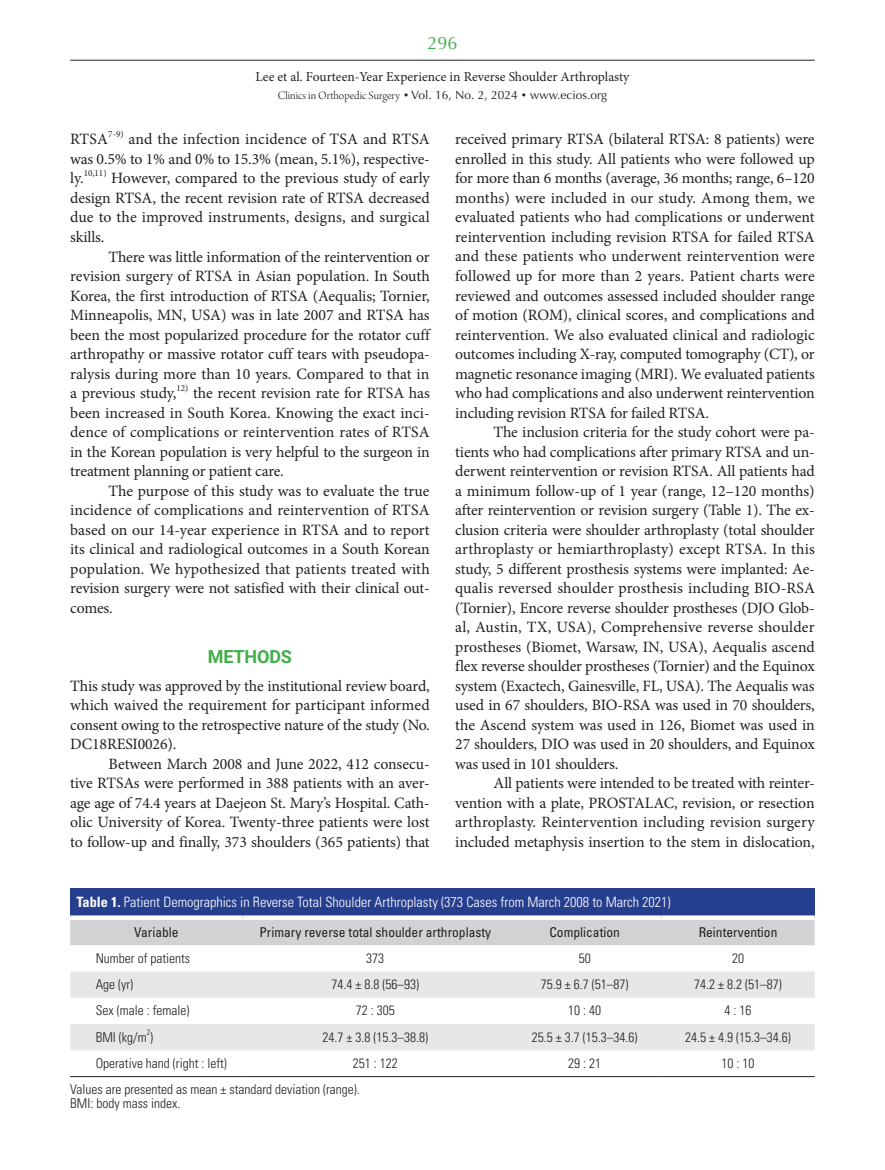
<style>
.page{position:relative;width:885px;height:1170px;background:#fff}
.page>*{position:absolute;margin:0;border:0;box-sizing:border-box;transform-origin:0 0}
.t1{font:700 18px "Roboto";letter-spacing:-.01em;color:#40ae49}
.t2{font:18px "Optima LT Std";color:#40ae49}
.t3{font:15.75px/19.5px "Minion Pro";letter-spacing:-.01em;color:#231f20;text-align:justify}
.t4{font:300 condensed 14.25px "Univers LT Std";color:#fff}
.t5{font:300 condensed 13.5px/13.5px "Univers LT Std";color:#231f20}
.t6{font:condensed 13.5px "Univers LT Std";color:#231f20}
.t7{font:13.5px "Minion Pro";color:#231f20}
.t8{font:12px "Optima LT Std";color:#231f20}
.t9{font:9.15px "Minion Pro";color:#231f20}
.t10{font:300 condensed 7.8px "Univers LT Std";color:#231f20}
.s1{font-family:"Arno Pro Light Display"}
.s2{font-size:9px}
.s3{font-weight:700}
</style>
<div class="page">
<hr style="left:70px;top:60px;width:744px;height:1px;background:#231f20">
<div style="left:70px;top:888px;width:744px;height:29px;background:#253f8e"></div>
<div style="left:70px;top:919px;width:744px;height:26px;background:#d1d2d4"></div>
<svg style="left:70px;top:971px;width:744px;height:79px;fill:#e6e7e9"></svg>
<svg style="left:70px;top:915px;width:172px;height:3px"></svg>
<svg style="left:242px;top:915px;width:266px;height:4px"></svg>
<svg style="left:508px;top:915px;width:153px;height:2px"></svg>
<svg style="left:661px;top:915px;width:153px;height:4px"></svg>
<hr style="left:70px;top:1076px;width:172px;height:1px;background:#231f20">
<hr style="left:242px;top:1076px;width:266px;height:1px;background:#231f20">
<hr style="left:508px;top:1076px;width:153px;height:1px;background:#231f20">
<hr style="left:661px;top:1076px;width:153px;height:1px;background:#231f20">
<p class="t2" style="left:427px;top:32px;width:32px">296</p>
<p class="t7" style="left:255px;top:68px;width:375px">Lee et al. Fourteen-Year Experience in Reverse Shoulder Arthroplasty</p>
<p class="t8" style="left:278px;top:88px;width:331px"><span class="s1">Clinics in Orthopedic Surgery</span> <span class="s2">•</span> Vol. 16, No. 2, 2024 <span class="s2">•</span> www.ecios.org</p>
<p class="t3" style="left:70px;top:130px;width:39px">RTSA</p>
<p class="t9" style="left:108px;top:128px;width:17px">7-9)</p>
<p class="t3" style="left:70px;top:130px;width:361px;text-indent:58px">and the infection incidence of TSA and RTSA was 0.5% to 1% and 0% to 15.3% (mean, 5.1%), respective&shy;ly.</p>
<p class="t9" style="left:84px;top:167px;width:24px">10,11)</p>
<p class="t3" style="left:70px;top:169px;width:361px;text-indent:41px">However, compared to the previous study of early design RTSA, the recent revision rate of RTSA decreased due to the improved instruments, designs, and surgical skills.</p>
<p class="t3" style="left:70px;top:247px;width:361px;text-indent:38px">There was little information of the reintervention or revision surgery of RTSA in Asian population. In South Korea, the first introduction of RTSA (Aequalis; Tornier, Minneapolis, MN, USA) was in late 2007 and RTSA has been the most popularized procedure for the rotator cuff arthropathy or massive rotator cuff tears with pseudopa&shy;ralysis during more than 10 years. Compared to that in a previous study,</p>
<p class="t9" style="left:176px;top:381px;width:13px">12)</p>
<p class="t3" style="left:70px;top:383px;width:361px;text-indent:123px">the recent revision rate for RTSA has been increased in South Korea. Knowing the exact inci&shy;dence of complications or reintervention rates of RTSA in the Korean population is very helpful to the surgeon in treatment planning or patient care.</p>
<p class="t3" style="left:70px;top:481px;width:361px;text-indent:38px">The purpose of this study was to evaluate the true incidence of complications and reintervention of RTSA based on our 14-year experience in RTSA and to report its clinical and radiological outcomes in a South Korean population. We hypothesized that patients treated with revision surgery were not satisfied with their clinical out&shy;comes.</p>
<p class="t1" style="left:208px;top:644px;width:86px">METHODS</p>
<p class="t3" style="left:70px;top:676px;width:361px">This study was approved by the institutional review board, which waived the requirement for participant informed consent owing to the retrospective nature of the study (No.<br>DC18RESI0026).</p>
<p class="t3" style="left:70px;top:754px;width:361px;text-indent:38px">Between March 2008 and June 2022, 412 consecu&shy;tive RTSAs were performed in 388 patients with an aver&shy;age age of 74.4 years at Daejeon St. Mary’s Hospital. Cath&shy;olic University of Korea. Twenty-three patients were lost to follow-up and finally, 373 shoulders (365 patients) that</p>
<p class="t3" style="left:455px;top:130px;width:361px">received primary RTSA (bilateral RTSA: 8 patients) were enrolled in this study. All patients who were followed up for more than 6 months (average, 36 months; range, 6–120 months) were included in our study. Among them, we evaluated patients who had complications or underwent reintervention including revision RTSA for failed RTSA and these patients who underwent reintervention were followed up for more than 2 years. Patient charts were reviewed and outcomes assessed included shoulder range of motion (ROM), clinical scores, and complications and reintervention. We also evaluated clinical and radiologic outcomes including X-ray, computed tomography (CT), or magnetic resonance imaging (MRI). We evaluated patients who had complications and also underwent reintervention including revision RTSA for failed RTSA.</p>
<p class="t3" style="left:455px;top:422px;width:361px;text-indent:38px">The inclusion criteria for the study cohort were pa&shy;tients who had complications after primary RTSA and un&shy;derwent reintervention or revision RTSA. All patients had a minimum follow-up of 1 year (range, 12–120 months) after reintervention or revision surgery (Table 1). The ex&shy;clusion criteria were shoulder arthroplasty (total shoulder arthroplasty or hemiarthroplasty) except RTSA. In this study, 5 different prosthesis systems were implanted: Ae&shy;qualis reversed shoulder prosthesis including BIO-RSA (Tornier), Encore reverse shoulder prostheses (DJO Glob&shy;al, Austin, TX, USA), Comprehensive reverse shoulder prostheses (Biomet, Warsaw, IN, USA), Aequalis ascend flex reverse shoulder prostheses (Tornier) and the Equinox system (Exactech, Gainesville, FL, USA). The Aequalis was used in 67 shoulders, BIO-RSA was used in 70 shoulders, the Ascend system was used in 126, Biomet was used in 27 shoulders, DIO was used in 20 shoulders, and Equinox was used in 101 shoulders.</p>
<p class="t3" style="left:455px;top:773px;width:361px;text-indent:38px">All patients were intended to be treated with reinter&shy;vention with a plate, PROSTALAC, revision, or resection arthroplasty. Reintervention including revision surgery included metaphysis insertion to the stem in dislocation,</p>
<p class="t4" style="left:77px;top:893px;width:595px"><span class="s3">Table 1.</span> Patient Demographics in Reverse Total Shoulder Arthroplasty (373 Cases from March 2008 to March 2021)</p>
<p class="t6" style="left:134px;top:923px;width:46px">Variable</p>
<p class="t6" style="left:259px;top:923px;width:233px">Primary reverse total shoulder arthroplasty</p>
<p class="t6" style="left:549px;top:923px;width:72px">Complication</p>
<p class="t6" style="left:698px;top:923px;width:80px">Reintervention</p>
<p class="t5" style="left:96px;top:951px;width:96px">Number of patients</p>
<p class="t5" style="left:366px;top:951px;width:19px">373</p>
<p class="t5" style="left:578px;top:951px;width:13px">50</p>
<p class="t5" style="left:732px;top:951px;width:13px">20</p>
<p class="t5" style="left:96px;top:977px;width:39px">Age (yr)</p>
<p class="t5" style="left:331px;top:977px;width:89px">74.4 ± 8.8 (56–93)</p>
<p class="t5" style="left:540px;top:977px;width:89px">75.9 ± 6.7 (51–87)</p>
<p class="t5" style="left:694px;top:977px;width:89px">74.2 ± 8.2 (51–87)</p>
<p class="t5" style="left:96px;top:1003px;width:95px">Sex (male : female)</p>
<p class="t5" style="left:356px;top:1003px;width:40px">72 : 305</p>
<p class="t5" style="left:568px;top:1003px;width:34px">10 : 40</p>
<p class="t5" style="left:724px;top:1003px;width:28px">4 : 16</p>
<p class="t5" style="left:96px;top:1030px;width:59px">BMI (kg/m )</p>
<p class="t10" style="left:147px;top:1027px;width:5px">2</p>
<p class="t5" style="left:322px;top:1030px;width:107px">24.7 ± 3.8 (15.3–38.8)</p>
<p class="t5" style="left:532px;top:1030px;width:107px">25.5 ± 3.7 (15.3–34.6)</p>
<p class="t5" style="left:685px;top:1030px;width:107px">24.5 ± 4.9 (15.3–34.6)</p>
<p class="t5" style="left:96px;top:1056px;width:133px">Operative hand (right : left)</p>
<p class="t5" style="left:353px;top:1056px;width:46px">251 : 122</p>
<p class="t5" style="left:568px;top:1056px;width:34px">29 : 21</p>
<p class="t5" style="left:721px;top:1056px;width:34px">10 : 10</p>
<p class="t5" style="left:70px;top:1082px;width:291px">Values are presented as mean ± standard deviation (range).<br>BMI: body mass index.</p>
</div>
